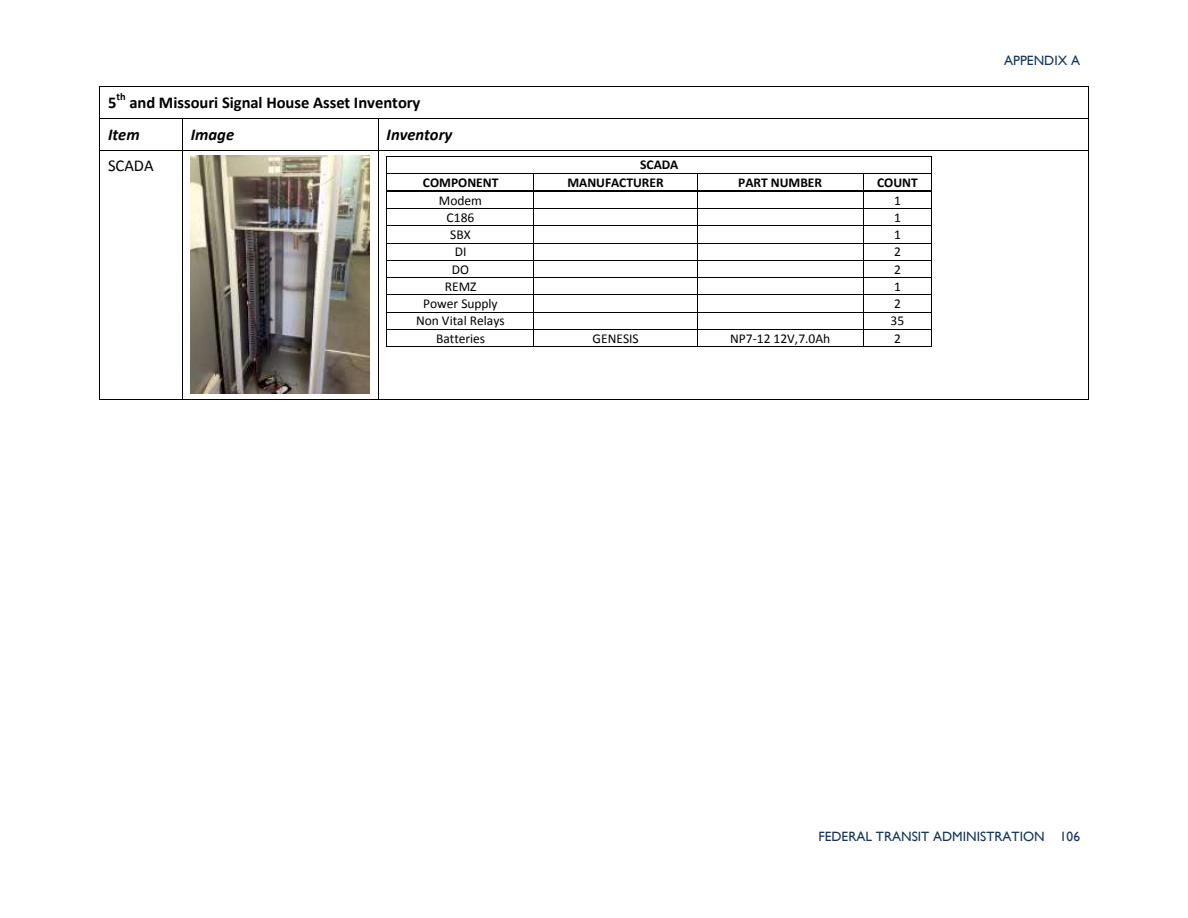
<style>
.page{position:relative;width:1188px;height:918px;background:#fff}
.page>*{position:absolute;margin:0;border:0;box-sizing:border-box;transform-origin:0 0}
.t1{font:700 16.5px "Calibri";letter-spacing:-.005em;color:#000}
.t2{font:italic 700 16.5px "Calibri";color:#000}
.t3{font:16.5px "Calibri";color:#000}
.t4{font:13.5px/17.4px "Calibri";color:#000;text-align:center}
.t5{font:13.5px "Gill Sans MT";color:#17365d}
.t6{font:700 13.5px/17.2px "Calibri";color:#000}
.t7{font:700 10.5px "Calibri";color:#000}
.s1{font-weight:700}
</style>
<div class="page">
<hr style="left:100px;top:86px;width:988px;height:1px;background:#000">
<hr style="left:100px;top:118px;width:82px;height:1px;background:#000">
<hr style="left:183px;top:118px;width:195px;height:1px;background:#000">
<hr style="left:378px;top:118px;width:710px;height:1px;background:#000">
<hr style="left:387px;top:156px;width:544px;height:1px;background:#000">
<hr style="left:387px;top:173px;width:147px;height:1px;background:#000">
<hr style="left:534px;top:173px;width:163px;height:1px;background:#000">
<hr style="left:698px;top:173px;width:165px;height:1px;background:#000">
<hr style="left:863px;top:173px;width:68px;height:1px;background:#000">
<hr style="left:387px;top:190px;width:147px;height:2px;background:#000">
<hr style="left:535px;top:190px;width:162px;height:2px;background:#000">
<hr style="left:699px;top:190px;width:164px;height:2px;background:#000">
<hr style="left:864px;top:190px;width:67px;height:2px;background:#000">
<hr style="left:387px;top:208px;width:147px;height:1px;background:#000">
<hr style="left:534px;top:208px;width:163px;height:1px;background:#000">
<hr style="left:698px;top:208px;width:165px;height:1px;background:#000">
<hr style="left:863px;top:208px;width:68px;height:1px;background:#000">
<hr style="left:387px;top:226px;width:147px;height:1px;background:#000">
<hr style="left:534px;top:226px;width:163px;height:1px;background:#000">
<hr style="left:698px;top:226px;width:165px;height:1px;background:#000">
<hr style="left:863px;top:226px;width:68px;height:1px;background:#000">
<hr style="left:387px;top:243px;width:147px;height:1px;background:#000">
<hr style="left:534px;top:243px;width:163px;height:1px;background:#000">
<hr style="left:698px;top:243px;width:165px;height:1px;background:#000">
<hr style="left:863px;top:243px;width:68px;height:1px;background:#000">
<hr style="left:387px;top:260px;width:147px;height:1px;background:#000">
<hr style="left:534px;top:260px;width:163px;height:1px;background:#000">
<hr style="left:698px;top:260px;width:165px;height:1px;background:#000">
<hr style="left:863px;top:260px;width:68px;height:1px;background:#000">
<hr style="left:387px;top:277px;width:147px;height:1px;background:#000">
<hr style="left:534px;top:277px;width:163px;height:1px;background:#000">
<hr style="left:698px;top:277px;width:165px;height:1px;background:#000">
<hr style="left:863px;top:277px;width:68px;height:1px;background:#000">
<hr style="left:387px;top:295px;width:147px;height:1px;background:#000">
<hr style="left:534px;top:295px;width:163px;height:1px;background:#000">
<hr style="left:698px;top:295px;width:165px;height:1px;background:#000">
<hr style="left:863px;top:295px;width:68px;height:1px;background:#000">
<hr style="left:387px;top:312px;width:147px;height:1px;background:#000">
<hr style="left:534px;top:312px;width:163px;height:1px;background:#000">
<hr style="left:698px;top:312px;width:165px;height:1px;background:#000">
<hr style="left:863px;top:312px;width:68px;height:1px;background:#000">
<hr style="left:387px;top:329px;width:147px;height:1px;background:#000">
<hr style="left:534px;top:329px;width:163px;height:1px;background:#000">
<hr style="left:698px;top:329px;width:165px;height:1px;background:#000">
<hr style="left:863px;top:329px;width:68px;height:1px;background:#000">
<hr style="left:387px;top:346px;width:147px;height:1px;background:#000">
<hr style="left:534px;top:346px;width:163px;height:1px;background:#000">
<svg style="left:697px;top:173px;width:2px;height:174px"></svg>
<hr style="left:698px;top:346px;width:165px;height:1px;background:#000">
<svg style="left:863px;top:174px;width:1px;height:172px"></svg>
<hr style="left:863px;top:346px;width:68px;height:1px;background:#000">
<svg style="left:931px;top:156px;width:1px;height:191px"></svg>
<svg style="left:99px;top:86px;width:1px;height:70px"></svg>
<hr style="left:100px;top:150px;width:82px;height:1px;background:#000">
<svg style="left:182px;top:118px;width:1px;height:38px"></svg>
<hr style="left:183px;top:150px;width:195px;height:1px;background:#000">
<svg style="left:378px;top:119px;width:1px;height:37px"></svg>
<hr style="left:378px;top:150px;width:710px;height:1px;background:#000">
<svg style="left:1088px;top:86px;width:1px;height:70px"></svg>
<hr style="left:99px;top:156px;width:1px;height:243px;background:#000">
<hr style="left:100px;top:399px;width:82px;height:1px;background:#000">
<hr style="left:182px;top:156px;width:1px;height:243px;background:#000">
<hr style="left:183px;top:399px;width:195px;height:1px;background:#000">
<hr style="left:378px;top:156px;width:1px;height:243px;background:#000">
<hr style="left:378px;top:399px;width:710px;height:1px;background:#000">
<hr style="left:1088px;top:156px;width:1px;height:243px;background:#000">
<img style="left:191px;top:156px;width:178px;height:238px">
<p class="t7" style="left:116px;top:93px;width:11px">th</p>
<p class="t1" style="left:129px;top:96px;width:293px">and Missouri Signal House Asset Inventory</p>
<p class="t2" style="left:108px;top:127px;width:33px">Item</p>
<p class="t2" style="left:191px;top:127px;width:45px">Image</p>
<p class="t2" style="left:387px;top:127px;width:67px">Inventory</p>
<p class="t3" style="left:108px;top:159px;width:47px">SCADA</p>
<p class="t4" style="left:416px;top:175px;width:90px"><span class="s1">COMPONENT<br></span>Modem<br>C186<br>SBX<br>DI<br>DO<br>REMZ<br>Power Supply<br>Non Vital Relays<br>Batteries</p>
<p class="t1" style="left:108px;top:96px;width:10px">5</p>
<p class="t6" style="left:567px;top:157px;width:112px;text-indent:73px">SCADA<br>MANUFACTURER</p>
<p class="t4" style="left:593px;top:331px;width:48px">GENESIS</p>
<p class="t6" style="left:738px;top:175px;width:85px">PART NUMBER</p>
<p class="t4" style="left:730px;top:331px;width:102px">NP7-12 12V,7.0Ah</p>
<p class="t4" style="left:877px;top:175px;width:42px"><span class="s1">COUNT<br></span>1<br>1<br>1<br>2<br>2<br>1<br>2<br>35<br>2</p>
<p class="t5" style="left:1004px;top:52px;width:77px">APPENDIX A</p>
<p class="t5" style="left:818px;top:828px;width:263px">FEDERAL TRANSIT ADMINISTRATION 106</p>
</div>
